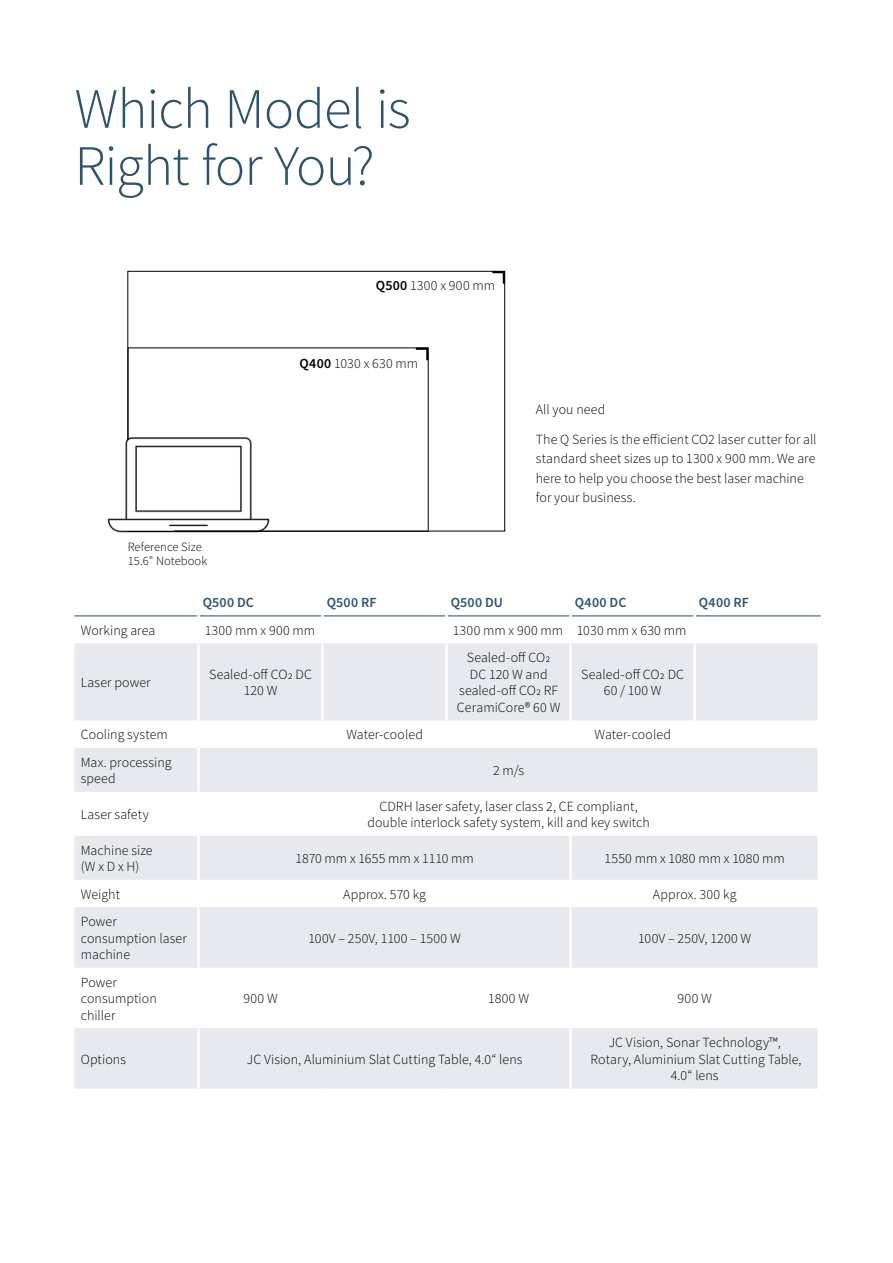
<style>
.page{position:relative;width:893px;height:1263px;background:#fff}
.page>*{position:absolute;margin:0;border:0;box-sizing:border-box;transform-origin:0 0}
.t1{font:300 57px/57px "Source Sans Pro";letter-spacing:-.015em;color:#2e536c}
.t2{font:300 13.95px/16.5px "Source Sans Pro";letter-spacing:.005em;color:#000}
.t3{font:600 13.95px "Source Sans Pro";letter-spacing:.015em;color:#2e536c}
.t4{font:300 12.6px/13.5px "Source Sans Pro";letter-spacing:.005em;color:#000}
.s1{font-weight:600}
</style>
<div class="page">
<svg style="left:74px;top:643px;width:743px;height:446px;fill:#e7e9ee"></svg>
<hr style="left:74px;top:615px;width:123px;height:1px;background:#2e536c">
<hr style="left:200px;top:615px;width:121px;height:1px;background:#2e536c">
<hr style="left:324px;top:615px;width:121px;height:1px;background:#2e536c">
<hr style="left:448px;top:615px;width:121px;height:1px;background:#2e536c">
<hr style="left:572px;top:615px;width:121px;height:1px;background:#2e536c">
<hr style="left:696px;top:615px;width:125px;height:1px;background:#2e536c">
<hr style="left:197px;top:643px;width:3px;height:77px;background:#fff">
<hr style="left:321px;top:643px;width:3px;height:77px;background:#fff">
<hr style="left:445px;top:643px;width:3px;height:77px;background:#fff">
<hr style="left:569px;top:643px;width:3px;height:77px;background:#fff">
<hr style="left:693px;top:643px;width:3px;height:77px;background:#fff">
<hr style="left:197px;top:720px;width:3px;height:28px;background:#fff">
<hr style="left:569px;top:720px;width:3px;height:28px;background:#fff">
<hr style="left:693px;top:720px;width:3px;height:28px;background:#fff">
<hr style="left:197px;top:748px;width:3px;height:44px;background:#fff">
<hr style="left:197px;top:792px;width:3px;height:44px;background:#fff">
<hr style="left:197px;top:836px;width:3px;height:44px;background:#fff">
<hr style="left:569px;top:836px;width:3px;height:44px;background:#fff">
<hr style="left:197px;top:880px;width:3px;height:27px;background:#fff">
<hr style="left:569px;top:880px;width:3px;height:27px;background:#fff">
<hr style="left:197px;top:907px;width:3px;height:61px;background:#fff">
<hr style="left:569px;top:907px;width:3px;height:61px;background:#fff">
<hr style="left:197px;top:968px;width:3px;height:60px;background:#fff">
<hr style="left:321px;top:968px;width:3px;height:60px;background:#fff">
<hr style="left:445px;top:968px;width:3px;height:60px;background:#fff">
<hr style="left:569px;top:968px;width:3px;height:60px;background:#fff">
<hr style="left:197px;top:1028px;width:3px;height:61px;background:#fff">
<hr style="left:569px;top:1028px;width:3px;height:61px;background:#fff">
<svg style="left:414px;top:347px;width:15px;height:15px"></svg>
<div style="left:253px;top:357px;width:165px;height:18px;background:#fff"></div>
<svg style="left:490px;top:270px;width:16px;height:16px"></svg>
<img style="left:107px;top:425px;width:164px;height:108px">
<h1 class="t1" style="left:74px;top:80px;width:338px">Which Model is<br>Right for You?</h1>
<p class="t2" style="left:376px;top:277px;width:121px"><span class="s1">Q500</span> 1300 x 900 mm</p>
<p class="t4" style="left:128px;top:540px;width:81px">Reference Size<br>15.6" Notebook</p>
<p class="t2" style="left:299px;top:355px;width:120px"><span class="s1">Q400</span> 1030 x 630 mm</p>
<p class="t2" style="left:536px;top:395px;width:282px;line-height:29.2px">All you need<br>The Q Series is the efficient CO2 laser cutter for all</p>
<p class="t2" style="left:536px;top:449px;width:281px;line-height:19.5px">standard sheet sizes up to 1300 x 900 mm. We are here to help you choose the best laser machine for your business.</p>
<p class="t3" style="left:203px;top:594px;width:53px">Q500 DC</p>
<p class="t3" style="left:327px;top:594px;width:51px">Q500 RF</p>
<p class="t3" style="left:451px;top:594px;width:54px">Q500 DU</p>
<p class="t3" style="left:575px;top:594px;width:53px">Q400 DC</p>
<p class="t3" style="left:699px;top:594px;width:52px">Q400 RF</p>
<p class="t2" style="left:81px;top:622px;width:76px">Working area</p>
<p class="t2" style="left:205px;top:622px;width:112px">1300 mm x 900 mm</p>
<p class="t2" style="left:453px;top:622px;width:235px">1300 mm x 900 mm 1030 mm x 630 mm</p>
<p class="t2" style="left:81px;top:674px;width:71px">Laser power</p>
<p class="t2" style="left:209px;top:666px;width:104px;text-align:center">Sealed-off CO2 DC<br>120 W</p>
<p class="t2" style="left:457px;top:649px;width:105px;text-align:center">Sealed-off CO2<br>DC 120 W and sealed-off CO2 RF<br>CeramiCore® 60 W</p>
<p class="t2" style="left:581px;top:666px;width:104px;text-align:center">Sealed-off CO2 DC<br>60 / 100 W</p>
<p class="t2" style="left:81px;top:726px;width:89px">Cooling system</p>
<p class="t2" style="left:346px;top:726px;width:78px">Water-cooled</p>
<p class="t2" style="left:594px;top:726px;width:78px">Water-cooled</p>
<p class="t2" style="left:81px;top:754px;width:92px">Max. processing speed</p>
<p class="t2" style="left:493px;top:762px;width:33px">2 m/s</p>
<p class="t2" style="left:81px;top:806px;width:70px">Laser safety</p>
<p class="t2" style="left:367px;top:798px;width:284px;text-align:center">CDRH laser safety, laser class 2, CE compliant, double interlock safety system, kill and key switch</p>
<p class="t2" style="left:81px;top:842px;width:73px">Machine size (W x D x H)</p>
<p class="t2" style="left:295px;top:850px;width:180px">1870 mm x 1655 mm x 1110 mm</p>
<p class="t2" style="left:605px;top:850px;width:182px">1550 mm x 1080 mm x 1080 mm</p>
<p class="t2" style="left:81px;top:886px;width:41px">Weight</p>
<p class="t2" style="left:343px;top:886px;width:84px">Approx. 570 kg</p>
<p class="t2" style="left:653px;top:886px;width:85px">Approx. 300 kg</p>
<p class="t2" style="left:81px;top:913px;width:108px">Power consumption laser machine</p>
<p class="t2" style="left:309px;top:930px;width:154px">100V – 250V, 1100 – 1500 W</p>
<p class="t2" style="left:638px;top:930px;width:115px">100V – 250V, 1200 W</p>
<p class="t2" style="left:81px;top:974px;width:77px">Power consumption chiller</p>
<p class="t2" style="left:243px;top:990px;width:36px">900 W</p>
<p class="t2" style="left:488px;top:990px;width:42px">1800 W</p>
<p class="t2" style="left:678px;top:990px;width:36px">900 W</p>
<p class="t2" style="left:81px;top:1051px;width:47px">Options</p>
<p class="t2" style="left:247px;top:1051px;width:277px">JC Vision, Aluminium Slat Cutting Table, 4.0“ lens</p>
<p class="t2" style="left:591px;top:1034px;width:212px;text-align:center">JC Vision, Sonar Technology™,<br>Rotary, Aluminium Slat Cutting Table,<br>4.0“ lens</p>
</div>
